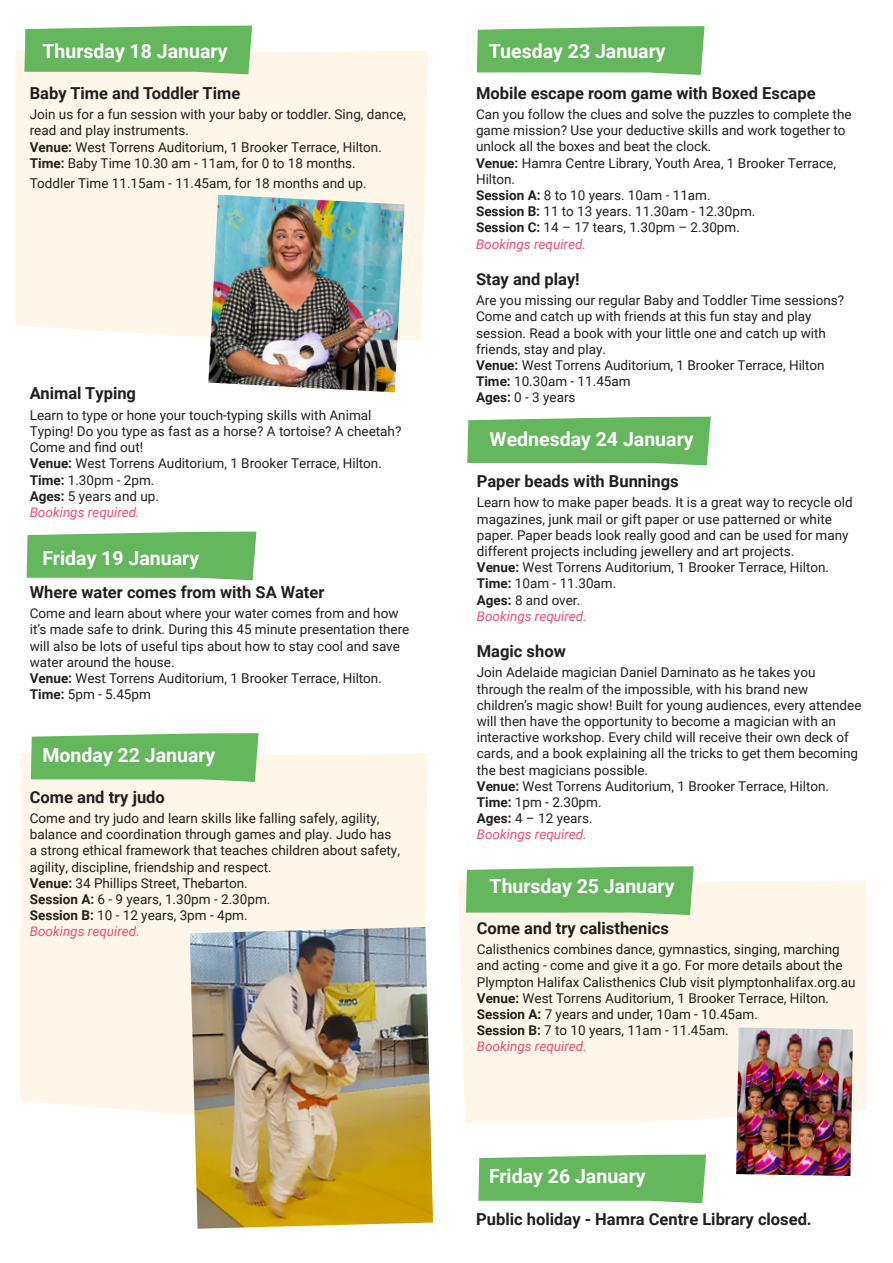
<style>
.page{position:relative;width:893px;height:1263px;background:#fff}
.page>*{position:absolute;margin:0;border:0;box-sizing:border-box;transform-origin:0 0}
.GWP_date_heading{font:700 19.5px "Roboto";color:#fff}
.GWP_sub_head{font:700 16.5px "Roboto";color:#231f20}
.GWP_text{font:13.5px/16.2px "Roboto";color:#231f20}
.Booking_details{font:italic 13.5px "Roboto";color:#f04c76}
.s1{font-weight:700}
</style>
<div class="page">
<div style="left:20px;top:753px;width:408px;height:362px;background:#fef6e8"></div>
<div style="left:16px;top:51px;width:412px;height:289px;background:#fef6e8"></div>
<div style="left:458px;top:881px;width:408px;height:242px;background:#fef6e8"></div>
<svg style="left:27px;top:531px;width:229px;height:49px;background:#72bd6a"></svg>
<svg style="left:466px;top:866px;width:228px;height:49px;background:#72bc6a"></svg>
<svg style="left:467px;top:417px;width:244px;height:48px;background:#70bc68"></svg>
<svg style="left:477px;top:26px;width:228px;height:49px;background:#72bd6b"></svg>
<svg style="left:478px;top:1154px;width:228px;height:49px;background:#73bd6b"></svg>
<svg style="left:31px;top:733px;width:228px;height:49px;background:#72bc6a"></svg>
<svg style="left:24px;top:26px;width:228px;height:48px;background:#70bb67"></svg>
<img style="left:190px;top:927px;width:243px;height:302px">
<img style="left:736px;top:1027px;width:117px;height:149px">
<img style="left:208px;top:195px;width:197px;height:197px">
<p class="GWP_date_heading" style="left:489px;top:37px;width:178px">Tuesday 23 January</p>
<p class="GWP_sub_head" style="left:476px;top:81px;width:341px">Mobile escape room game with Boxed Escape</p>
<p class="GWP_text" style="left:476px;top:106px;width:377px">Can you follow the clues and solve the puzzles to complete the game mission? Use your deductive skills and work together to unlock all the boxes and beat the clock.</p>
<p class="GWP_text" style="left:476px;top:154px;width:362px"><span class="s1">Venue:</span> Hamra Centre Library, Youth Area, 1 Brooker Terrace,<br>Hilton.</p>
<p class="GWP_text" style="left:476px;top:187px;width:236px"><span class="s1">Session A:</span> 8 to 10 years. 10am - 11am.</p>
<p class="GWP_text" style="left:476px;top:203px;width:281px"><span class="s1">Session B:</span> 11 to 13 years. 11.30am - 12.30pm.</p>
<p class="GWP_text" style="left:476px;top:219px;width:265px"><span class="s1">Session C:</span> 14 – 17 tears, 1.30pm – 2.30pm.</p>
<p class="Booking_details" style="left:476px;top:234px;width:112px">Bookings required.</p>
<p class="GWP_sub_head" style="left:476px;top:267px;width:105px">Stay and play!</p>
<p class="GWP_text" style="left:476px;top:292px;width:370px">Are you missing our regular Baby and Toddler Time sessions?<br>Come and catch up with friends at this fun stay and play session. Read a book with your little one and catch up with friends, stay and play.</p>
<p class="GWP_text" style="left:476px;top:356px;width:350px"><span class="s1">Venue:</span> West Torrens Auditorium, 1 Brooker Terrace, Hilton</p>
<p class="GWP_text" style="left:476px;top:373px;width:156px"><span class="s1">Time:</span> 10.30am - 11.45am</p>
<p class="GWP_date_heading" style="left:43px;top:37px;width:186px">Thursday 18 January</p>
<p class="GWP_sub_head" style="left:30px;top:81px;width:212px">Baby Time and Toddler Time</p>
<p class="GWP_text" style="left:30px;top:106px;width:378px">Join us for a fun session with your baby or toddler. Sing, dance, read and play instruments.</p>
<p class="GWP_text" style="left:30px;top:138px;width:354px"><span class="s1">Venue:</span> West Torrens Auditorium, 1 Brooker Terrace, Hilton.</p>
<p class="GWP_text" style="left:30px;top:154px;width:328px"><span class="s1">Time:</span> Baby Time 10.30 am - 11am, for 0 to 18 months.</p>
<p class="GWP_text" style="left:30px;top:174px;width:338px">Toddler Time 11.15am - 11.45am, for 18 months and up.</p>
<p class="GWP_sub_head" style="left:30px;top:382px;width:108px">Animal Typing</p>
<p class="GWP_text" style="left:476px;top:389px;width:101px"><span class="s1">Ages:</span> 0 - 3 years</p>
<p class="GWP_text" style="left:30px;top:406px;width:373px">Learn to type or hone your touch-typing skills with Animal<br>Typing! Do you type as fast as a horse? A tortoise? A cheetah?<br>Come and find out!</p>
<p class="GWP_text" style="left:30px;top:455px;width:354px"><span class="s1">Venue:</span> West Torrens Auditorium, 1 Brooker Terrace, Hilton.</p>
<p class="GWP_text" style="left:30px;top:471px;width:126px"><span class="s1">Time:</span> 1.30pm - 2pm.</p>
<p class="GWP_text" style="left:30px;top:487px;width:131px"><span class="s1">Ages:</span> 5 years and up.</p>
<p class="Booking_details" style="left:30px;top:503px;width:112px">Bookings required.</p>
<p class="GWP_date_heading" style="left:43px;top:545px;width:158px">Friday 19 January</p>
<p class="GWP_sub_head" style="left:30px;top:580px;width:296px">Where water comes from with SA Water</p>
<p class="GWP_text" style="left:30px;top:605px;width:381px">Come and learn about where your water comes from and how it’s made safe to drink. During this 45 minute presentation there will also be lots of useful tips about how to stay cool and save water around the house.</p>
<p class="GWP_text" style="left:30px;top:670px;width:354px"><span class="s1">Venue:</span> West Torrens Auditorium, 1 Brooker Terrace, Hilton.<br><span class="s1">Time:</span> 5pm - 5.45pm</p>
<p class="GWP_date_heading" style="left:490px;top:425px;width:205px">Wednesday 24 January</p>
<p class="GWP_sub_head" style="left:477px;top:470px;width:203px">Paper beads with Bunnings</p>
<p class="GWP_text" style="left:477px;top:494px;width:377px">Learn how to make paper beads. It is a great way to recycle old magazines, junk mail or gift paper or use patterned or white paper. Paper beads look really good and can be used for many different projects including jewellery and art projects.</p>
<p class="GWP_text" style="left:477px;top:559px;width:354px"><span class="s1">Venue:</span> West Torrens Auditorium, 1 Brooker Terrace, Hilton.</p>
<p class="GWP_text" style="left:477px;top:575px;width:141px"><span class="s1">Time:</span> 10am - 11.30am.</p>
<p class="GWP_text" style="left:477px;top:591px;width:105px"><span class="s1">Ages:</span> 8 and over.</p>
<p class="Booking_details" style="left:477px;top:607px;width:112px">Bookings required.</p>
<p class="GWP_sub_head" style="left:477px;top:639px;width:90px">Magic show</p>
<p class="GWP_text" style="left:477px;top:664px;width:386px">Join Adelaide magician Daniel Daminato as he takes you through the realm of the impossible, with his brand new children’s magic show! Built for young audiences, every attendee will then have the opportunity to become a magician with an interactive workshop. Every child will receive their own deck of cards, and a book explaining all the tricks to get them becoming the best magicians possible.</p>
<p class="GWP_text" style="left:477px;top:777px;width:354px"><span class="s1">Venue:</span> West Torrens Auditorium, 1 Brooker Terrace, Hilton.</p>
<p class="GWP_text" style="left:477px;top:793px;width:126px"><span class="s1">Time:</span> 1pm - 2.30pm.</p>
<p class="GWP_text" style="left:477px;top:810px;width:117px"><span class="s1">Ages:</span> 4 – 12 years.</p>
<p class="Booking_details" style="left:477px;top:825px;width:112px">Bookings required.</p>
<p class="GWP_date_heading" style="left:490px;top:872px;width:186px">Thursday 25 January</p>
<p class="GWP_sub_head" style="left:477px;top:916px;width:194px">Come and try calisthenics</p>
<p class="GWP_text" style="left:477px;top:941px;width:380px">Calisthenics combines dance, gymnastics, singing, marching and acting - come and give it a go. For more details about the<br>Plympton Halifax Calisthenics Club visit plymptonhalifax.org.au</p>
<p class="GWP_text" style="left:477px;top:989px;width:354px"><span class="s1">Venue:</span> West Torrens Auditorium, 1 Brooker Terrace, Hilton.</p>
<p class="GWP_text" style="left:477px;top:1005px;width:283px"><span class="s1">Session A:</span> 7 years and under, 10am - 10.45am.</p>
<p class="GWP_text" style="left:477px;top:1022px;width:253px"><span class="s1">Session B:</span> 7 to 10 years, 11am - 11.45am.</p>
<p class="Booking_details" style="left:477px;top:1037px;width:112px">Bookings required.</p>
<p class="GWP_date_heading" style="left:43px;top:741px;width:174px">Monday 22 January</p>
<p class="GWP_sub_head" style="left:30px;top:785px;width:137px">Come and try judo</p>
<p class="GWP_text" style="left:30px;top:810px;width:372px">Come and try judo and learn skills like falling safely, agility, balance and coordination through games and play. Judo has a strong ethical framework that teaches children about safety, agility, discipline, friendship and respect.</p>
<p class="GWP_text" style="left:30px;top:874px;width:219px"><span class="s1">Venue:</span> 34 Phillips Street, Thebarton.</p>
<p class="GWP_text" style="left:30px;top:891px;width:242px"><span class="s1">Session A:</span> 6 - 9 years, 1.30pm - 2.30pm.</p>
<p class="GWP_text" style="left:30px;top:907px;width:219px"><span class="s1">Session B:</span> 10 - 12 years, 3pm - 4pm.</p>
<p class="Booking_details" style="left:30px;top:922px;width:112px">Bookings required.</p>
<p class="GWP_date_heading" style="left:489px;top:1163px;width:158px">Friday 26 January</p>
<p class="GWP_sub_head" style="left:476px;top:1207px;width:337px">Public holiday - Hamra Centre Library closed.</p>
</div>
